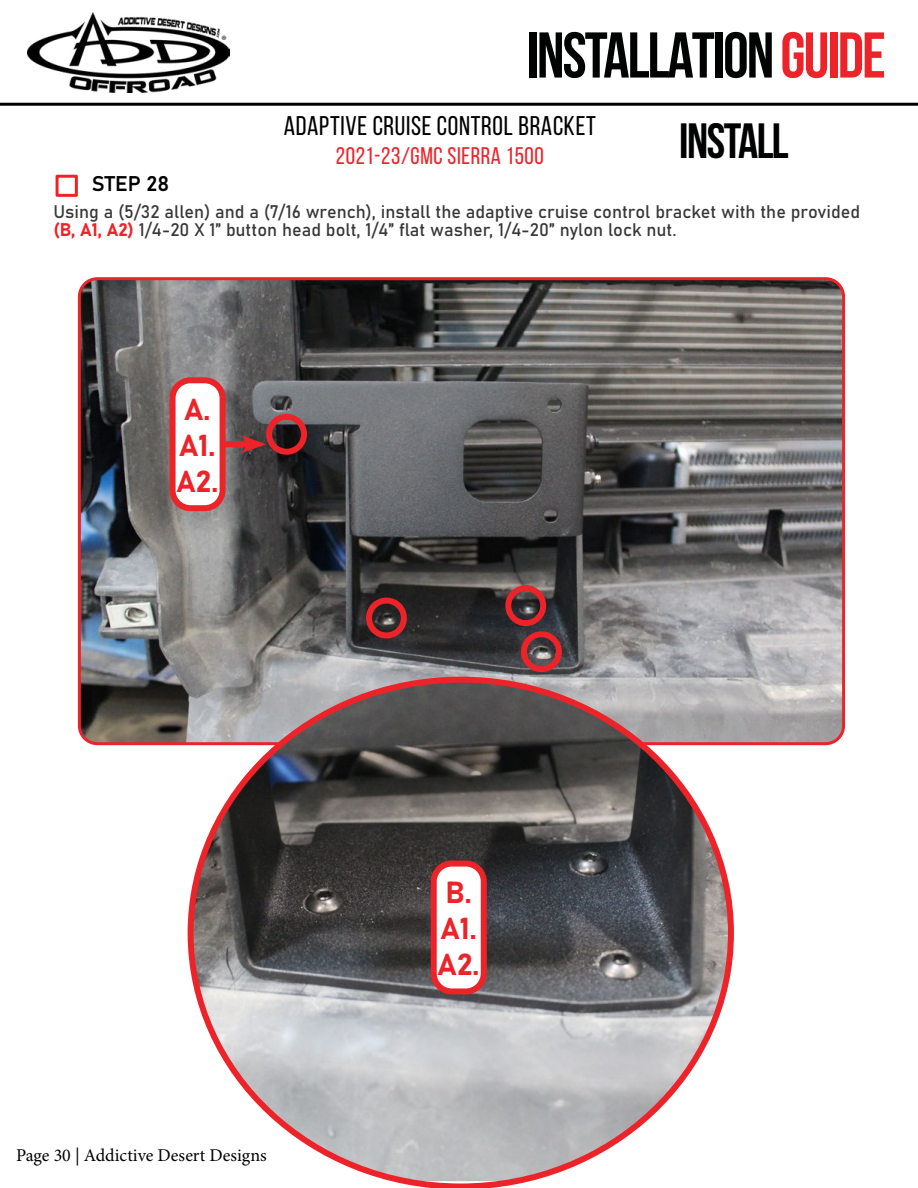
<style>
.page{position:relative;width:918px;height:1188px;background:#fff}
.page>*{position:absolute;margin:0;border:0;box-sizing:border-box;transform-origin:0 0}
.t1{font:700 64.5px "Bebas Neue";letter-spacing:-.03em;color:#000101}
.t2{font:700 49.5px "Bebas Neue";letter-spacing:-.03em;color:#000101}
.t3{font:30px/36px "Bahnschrift";color:#ec2329}
.t4{font:27px "Bebas Neue";letter-spacing:.025em;color:#000}
.t5{font:24px "Bebas Neue";letter-spacing:.025em;color:#ec2329}
.t6{font:21px "Bahnschrift";color:#000}
.t7{font:18px/18px "Bahnschrift";color:#383838}
.t8{font:18px "Minion Pro";color:#000}
.s1{color:#ec2329}
</style>
<div class="page">
<hr style="left:0;top:103px;width:918px;height:3px;background:#000">
<img style="left:27px;top:12px;width:203px;height:80px">
<div style="left:56px;top:175px;width:22px;height:22px;border:3px solid #ec2329"></div>
<img style="left:79px;top:281px;width:762px;height:463px">
<div style="left:78px;top:277px;width:767px;height:468px;border:3px solid #ec2329;border-radius:18px"></div>
<svg style="left:188px;top:677px;width:546px;height:511px;background:#938b8c"></svg>
<div style="left:266px;top:414px;width:41px;height:41px;border:6px solid #ec2329;border-radius:50%"></div>
<div style="left:366px;top:598px;width:41px;height:40px;border:6px solid #ec2329;border-radius:50%"></div>
<div style="left:521px;top:631px;width:41px;height:41px;border:6px solid #ec2329;border-radius:50%"></div>
<div style="left:505px;top:585px;width:41px;height:41px;border:6px solid #ec2329;border-radius:50%"></div>
<div style="left:434px;top:864px;width:50px;height:127px;background:#fff;border-radius:18px"></div>
<div style="left:431px;top:861px;width:56px;height:133px;border:6px solid #ec2329;border-radius:18px"></div>
<div style="left:173px;top:380px;width:50px;height:128px;background:#fff;border-radius:18px"></div>
<div style="left:170px;top:377px;width:56px;height:134px;border:6px solid #ec2329;border-radius:18px"></div>
<div style="left:226px;top:441px;width:25px;height:6px;background:#ec2329"></div>
<svg style="left:241px;top:435px;width:25px;height:18px"></svg>
<h1 class="t1" style="left:527px;top:20px;width:361px">INSTALLATION<span class="s1">guide</span></h1>
<h3 class="t4" style="left:284px;top:111px;width:314px">ADAPTIVE CRUISE CONTROL BRACKET</h3>
<h3 class="t5" style="left:336px;top:143px;width:209px">2021-23/GMC SIERRA 1500</h3>
<h2 class="t2" style="left:679px;top:114px;width:111px">INSTALL</h2>
<p class="t6" style="left:92px;top:168px;width:79px">STEP 28</p>
<p class="t7" style="left:54px;top:202px;width:808px">Using a (5/32 allen) and a (7/16 wrench), install the adaptive cruise control bracket with the provided <span class="s1">(B, A1, A2)</span> 1/4-20 X 1” button head bolt, 1/4” flat washer, 1/4-20” nylon lock nut.</p>
<h3 class="t3" style="left:176px;top:390px;width:43px">A.<br>A1.<br>A2.</h3>
<p class="t8" style="left:16px;top:1143px;width:252px">Page 30 | Addictive Desert Designs</p>
<h3 class="t3" style="left:438px;top:873px;width:43px">B.<br>A1.<br>A2.</h3>
</div>
